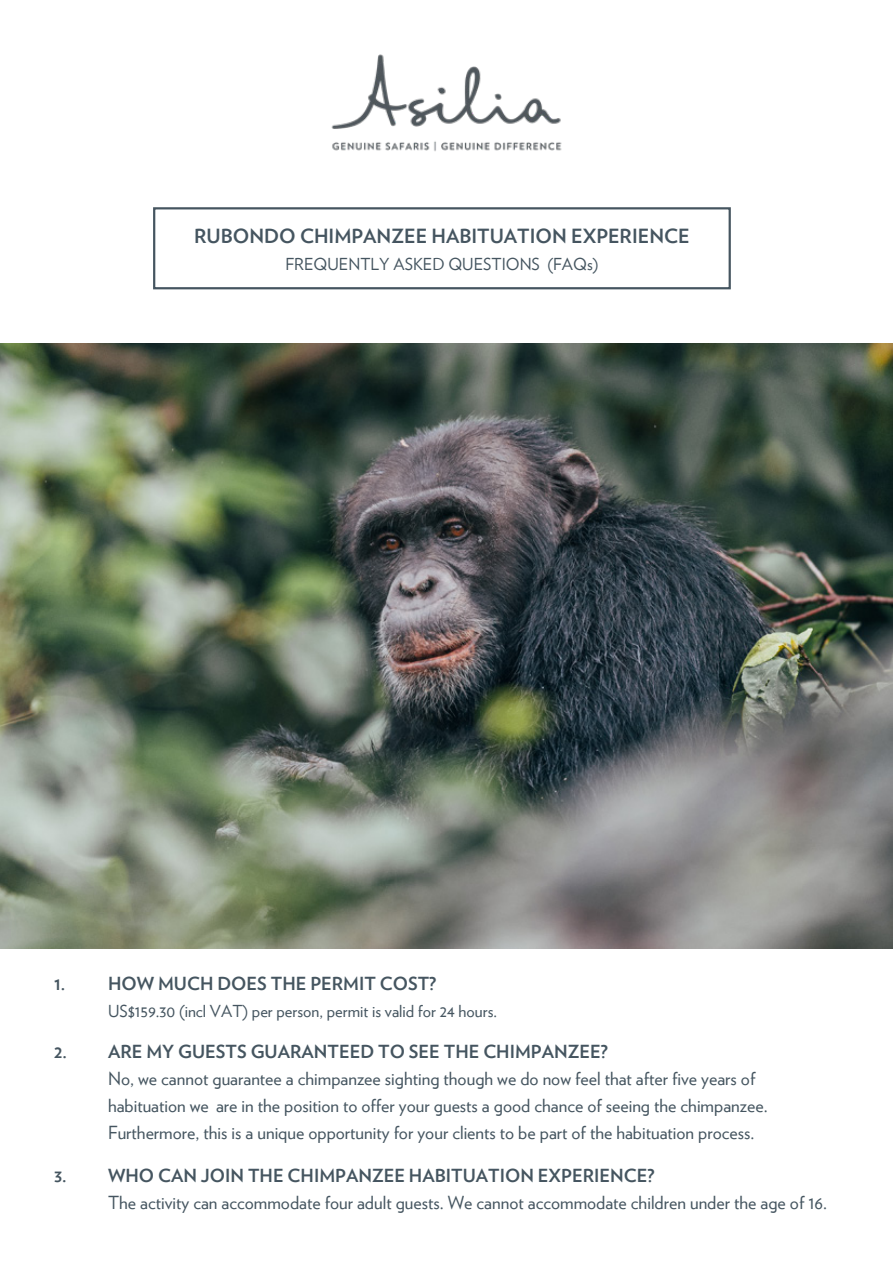
<style>
.page{position:relative;width:893px;height:1263px;background:#fff}
.page>*{position:absolute;margin:0;border:0;box-sizing:border-box;transform-origin:0 0}
.t1{font:700 19.5px "Verlag";color:#455560}
.t2{font:18px/27px "Verlag";color:#455560}
.t3{font:700 18px "Verlag";color:#455560}
.t4{font:16.5px "Verlag";color:#455560}
</style>
<div class="page">
<div style="left:153px;top:207px;width:578px;height:82px;border:2px solid #455560"></div>
<img style="left:0;top:343px;width:893px;height:605px">
<img style="left:331px;top:54px;width:231px;height:97px">
<p class="t1" style="left:194px;top:220px;width:497px">RUBONDO CHIMPANZEE HABITUATION EXPERIENCE</p>
<p class="t4" style="left:285px;top:251px;width:315px">FREQUENTLY ASKED QUESTIONS (FAQs)</p>
<p class="t3" style="left:54px;top:969px;width:384px">1. HOW MUCH DOES THE PERMIT COST?</p>
<p class="t4" style="left:108px;top:999px;width:391px">US$159.30 (incl VAT) per person, permit is valid for 24 hours.</p>
<p class="t3" style="left:54px;top:1038px;width:555px">2. ARE MY GUESTS GUARANTEED TO SEE THE CHIMPANZEE?</p>
<p class="t2" style="left:108px;top:1064px;width:661px">No, we cannot guarantee a chimpanzee sighting though we do now feel that after five years of habituation we are in the position to offer your guests a good chance of seeing the chimpanzee.<br>Furthermore, this is a unique opportunity for your clients to be part of the habituation process.</p>
<p class="t3" style="left:54px;top:1161px;width:602px">3. WHO CAN JOIN THE CHIMPANZEE HABITUATION EXPERIENCE?</p>
<p class="t2" style="left:108px;top:1188px;width:721px">The activity can accommodate four adult guests. We cannot accommodate children under the age of 16.</p>
</div>
